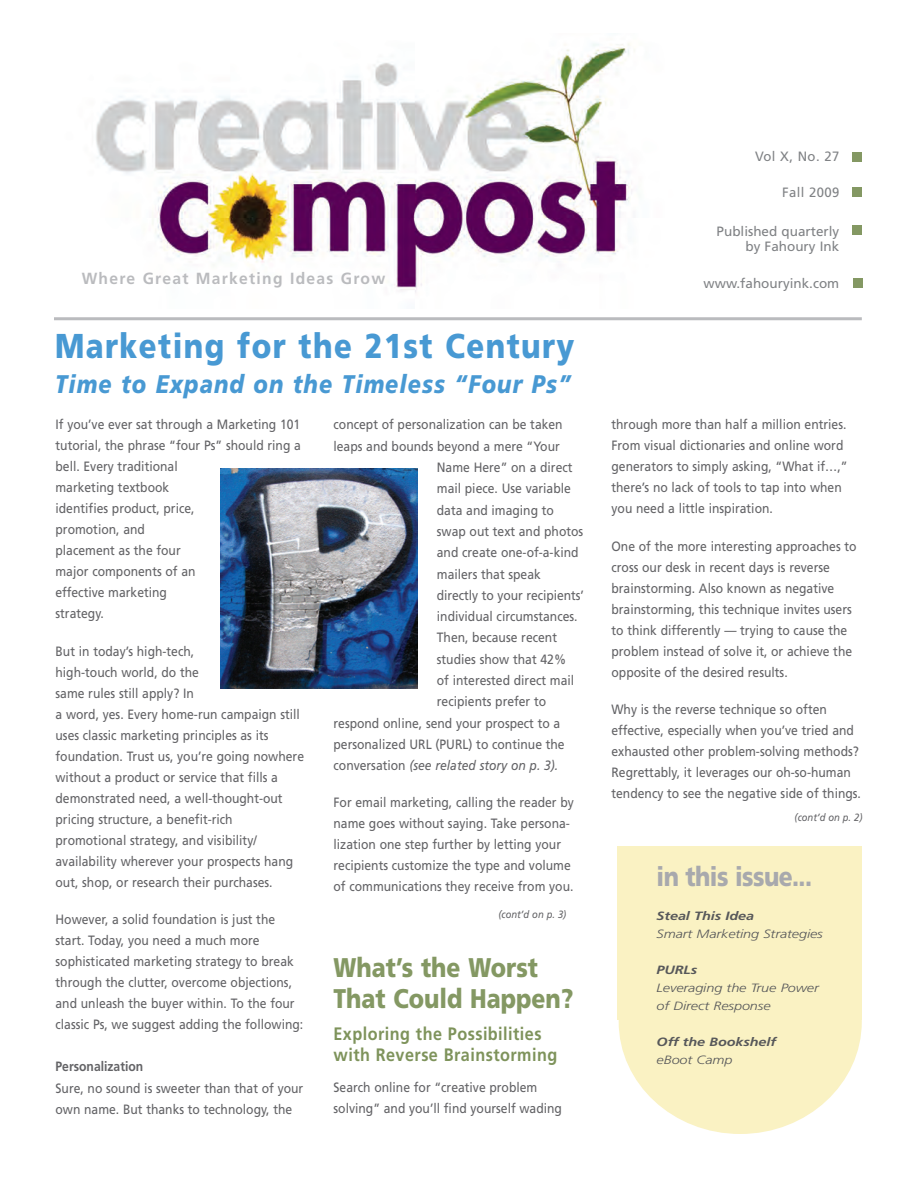
<style>
.page{position:relative;width:918px;height:1188px;background:#fff}
.page>*{position:absolute;margin:0;border:0;box-sizing:border-box;transform-origin:0 0}
.t1{font:900 34.5px "Frutiger";letter-spacing:.05em;color:#4899d3;scale:.85 1}
.t2{font:900 27px/31.5px "Frutiger";color:#849863;scale:.85 1}
.t3{font:900 27px "Frutiger";letter-spacing:-.025em;color:#a8a9ad;scale:.85 1}
.t4{font:italic 900 25.5px "Frutiger";letter-spacing:.05em;color:#4899d3;scale:.85 1}
.t5{font:700 18px/21px "Frutiger";letter-spacing:.03em;color:#7e935b;scale:.9 1}
.t6{font:700 16.2px "Frutiger";letter-spacing:.085em;color:#babbbe}
.t7{font:13.5px/21px "Frutiger";color:#636366;scale:.9 1}
.t8{font:13.5px/15px "Frutiger";color:#808285;text-align:right}
.t9{font:italic 13.5px "Frutiger";color:#636366;scale:.9 1}
.t10{font:700 13.5px "Frutiger";color:#636366;scale:.9 1}
.t11{font:13.5px "Frutiger";letter-spacing:.03em;color:#808285}
.t12{font:italic 300 12px/18px "Frutiger";letter-spacing:-.005em;color:#57585a;scale:1.2 1}
.t13{font:italic 700 12px "Frutiger";letter-spacing:-.005em;color:#57585a;scale:1.2 1}
.t14{font:italic 10.5px "Frutiger";color:#636366;scale:.9 1}
.s1{font-style:normal}
</style>
<div class="page">
<img style="left:96px;top:43px;width:536px;height:250px">
<div style="left:618px;top:846px;width:244px;height:174px;background:#faf2c3"></div>
<div style="left:619px;top:909px;width:243px;height:225px;background:#faf2c3;border-radius:50%"></div>
<div style="left:853px;top:152px;width:9px;height:10px;background:#849863"></div>
<div style="left:853px;top:188px;width:9px;height:9px;background:#849863"></div>
<div style="left:853px;top:226px;width:9px;height:9px;background:#849863"></div>
<div style="left:853px;top:278px;width:10px;height:10px;background:#849863"></div>
<hr style="left:54px;top:317px;width:808px;height:3px;background:#babbbe">
<img style="left:220px;top:469px;width:197px;height:219px">
<p class="t8" style="left:755px;top:150px;width:86px">Vol X, No. 27</p>
<p class="t11" style="left:782px;top:187px;width:59px">Fall 2009</p>
<p class="t8" style="left:717px;top:225px;width:124px">Published quarterly by Fahoury Ink</p>
<p class="t6" style="left:82px;top:272px;width:305px">Where Great Marketing Ideas Grow</p>
<p class="t8" style="left:704px;top:277px;width:137px">www.fahouryink.com</p>
<h1 class="t1" style="left:55px;top:333px;width:613px">Marketing for the 21st Century</h1>
<h3 class="t4" style="left:55px;top:374px;width:609px">Time to Expand on the Timeless “Four Ps”</h3>
<p class="t7" style="left:56px;top:415px;width:274px">If you’ve ever sat through a Marketing 101 tutorial, the phrase “four Ps” should ring a bell. Every traditional<br>marketing textbook<br>identifies product, price,<br>promotion, and<br>placement as the four<br>major components of an<br>effective marketing<br>strategy.</p>
<p class="t7" style="left:56px;top:642px;width:278px">But in today’s high-tech,<br>high-touch world, do the<br>same rules still apply? In<br>a word, yes. Every home-run campaign still uses classic marketing principles as its foundation. Trust us, you’re going nowhere without a product or service that fills a demonstrated need, a well-thought-out pricing structure, a benefit-rich promotional strategy, and visibility/ availability wherever your prospects hang out, shop, or research their purchases.</p>
<p class="t7" style="left:56px;top:910px;width:277px">However, a solid foundation is just the start. Today, you need a much more sophisticated marketing strategy to break through the clutter, overcome objections, and unleash the buyer within. To the four classic Ps, we suggest adding the following:</p>
<p class="t10" style="left:56px;top:1061px;width:99px">Personalization</p>
<p class="t7" style="left:56px;top:1078px;width:277px">Sure, no sound is sweeter than that of your own name. But thanks to technology, the</p>
<p class="t7" style="left:334px;top:415px;width:256px">concept of personalization can be taken</p>
<p class="t7" style="left:334px;top:437px;width:253px">leaps and bounds beyond a mere “Your</p>
<p class="t7" style="left:437px;top:458px;width:152px">Name Here” on a direct</p>
<p class="t7" style="left:437px;top:479px;width:150px">mail piece. Use variable</p>
<p class="t7" style="left:437px;top:501px;width:132px">data and imaging to</p>
<p class="t7" style="left:437px;top:522px;width:164px">swap out text and photos</p>
<p class="t7" style="left:437px;top:543px;width:159px">and create one-of-a-kind</p>
<p class="t7" style="left:437px;top:564px;width:117px">mailers that speak</p>
<p class="t7" style="left:437px;top:586px;width:165px">directly to your recipients’</p>
<p class="t7" style="left:437px;top:607px;width:158px">individual circumstances.</p>
<p class="t7" style="left:437px;top:628px;width:135px">Then, because recent</p>
<p class="t7" style="left:437px;top:650px;width:145px">studies show that 42%</p>
<p class="t7" style="left:437px;top:671px;width:154px">of interested direct mail</p>
<p class="t7" style="left:437px;top:692px;width:123px">recipients prefer to</p>
<p class="t7" style="left:334px;top:714px;width:254px">respond online, send your prospect to a</p>
<p class="t7" style="left:334px;top:735px;width:258px">personalized URL (PURL) to continue the</p>
<p class="t9" style="left:334px;top:760px;width:251px"><span class="s1">conversation</span> (see related story on p. 3).</p>
<p class="t7" style="left:334px;top:793px;width:269px">For email marketing, calling the reader by name goes without saying. Take persona&shy;lization one step further by letting your recipients customize the type and volume of communications they receive from you.</p>
<p class="t14" style="left:498px;top:910px;width:77px">(cont’d on p. 3)</p>
<h2 class="t2" style="left:334px;top:954px;width:284px">What’s the Worst<br>That Could Happen?</h2>
<h3 class="t5" style="left:334px;top:1025px;width:250px">Exploring the Possibilities with Reverse Brainstorming</h3>
<p class="t7" style="left:334px;top:1078px;width:255px">Search online for “creative problem solving” and you’ll find yourself wading</p>
<p class="t7" style="left:612px;top:415px;width:264px">through more than half a million entries.<br>From visual dictionaries and online word generators to simply asking, “What if…,” there’s no lack of tools to tap into when you need a little inspiration.</p>
<p class="t7" style="left:612px;top:537px;width:274px">One of the more interesting approaches to cross our desk in recent days is reverse brainstorming. Also known as negative brainstorming, this technique invites users to think differently — trying to cause the problem instead of solve it, or achieve the opposite of the desired results.</p>
<p class="t7" style="left:612px;top:700px;width:279px">Why is the reverse technique so often effective, especially when you’ve tried and exhausted other problem-solving methods?<br>Regrettably, it leverages our oh-so-human tendency to see the negative side of things.</p>
<p class="t14" style="left:795px;top:813px;width:77px">(cont’d on p. 2)</p>
<h2 class="t3" style="left:657px;top:866px;width:184px">in this issue...</h2>
<p class="t13" style="left:657px;top:911px;width:83px">Steal This Idea</p>
<p class="t12" style="left:657px;top:926px;width:140px">Smart Marketing Strategies</p>
<p class="t13" style="left:657px;top:965px;width:35px">PURLs</p>
<p class="t12" style="left:657px;top:980px;width:137px">Leveraging the True Power of Direct Response</p>
<p class="t13" style="left:657px;top:1037px;width:101px">Off the Bookshelf</p>
<p class="t12" style="left:657px;top:1052px;width:65px">eBoot Camp</p>
</div>
